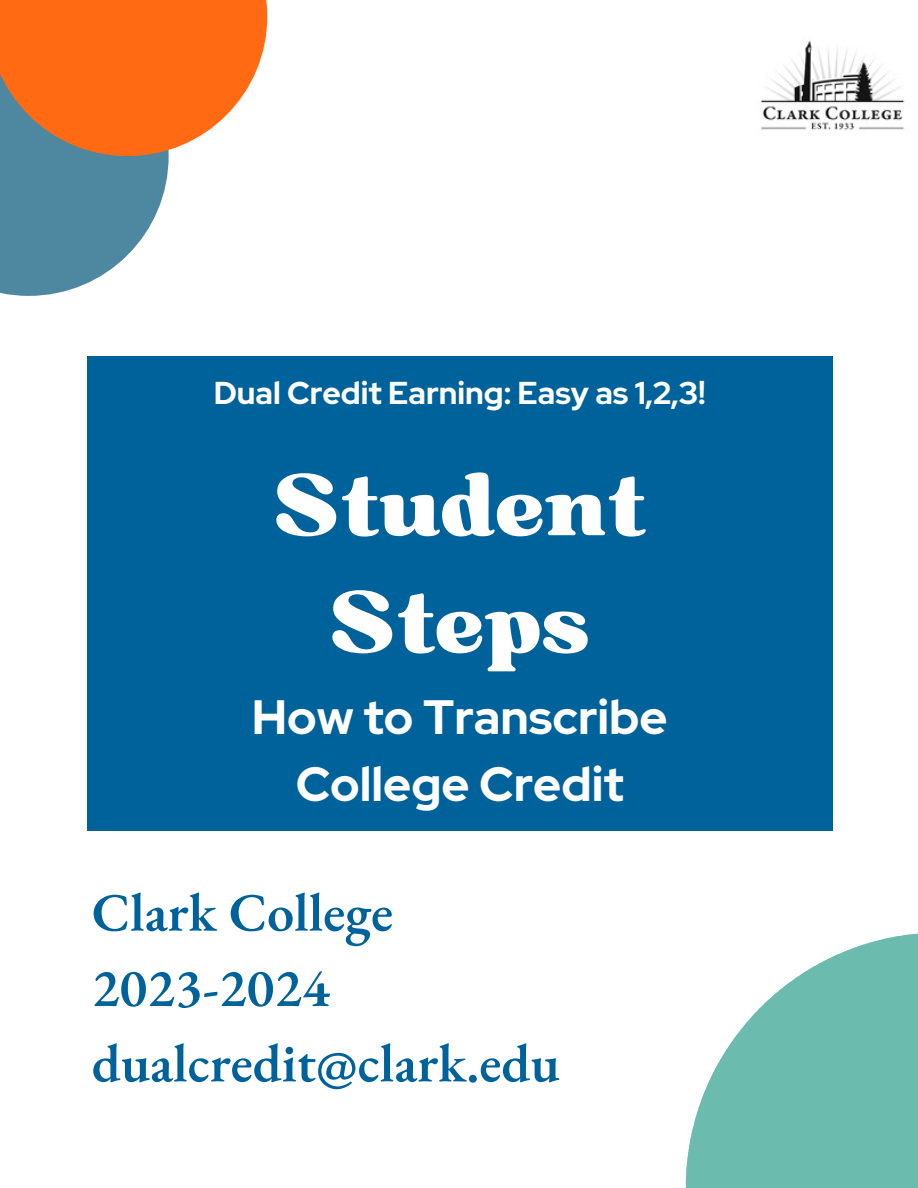
<style>
.page{position:relative;width:918px;height:1188px;background:#fff}
.page>*{position:absolute;margin:0;border:0;box-sizing:border-box;transform-origin:0 0}
.t1{font:84px/117px "Bugaki";color:#fff;text-align:center}
.t2{font:600 54px/75.3px "EB Garamond";color:#00629b}
.t3{font:700 48px/66.3px "Red Hat Display";color:#fff;text-align:center}
.t4{font:700 31.5px "Red Hat Display";color:#fff}
</style>
<div class="page">
<div style="left:87px;top:356px;width:746px;height:475px;background:#00629b"></div>
<svg style="left:686px;top:933px;width:232px;height:255px;fill:#6bbbae"></svg>
<svg style="left:0;top:156px;width:169px;height:140px;fill:#4e87a0"></svg>
<svg style="left:0;top:0;width:267px;height:156px;background:#f27a34"></svg>
<img style="left:760px;top:40px;width:145px;height:91px">
<p class="t4" style="left:214px;top:372px;width:494px">Dual Credit Earning: Easy as 1,2,3!</p>
<p class="t1" style="left:273px;top:450px;width:375px">Student<br>Steps</p>
<p class="t3" style="left:252px;top:684px;width:417px">How to Transcribe<br>College Credit</p>
<h1 class="t2" style="left:92px;top:874px;width:469px">Clark College<br>2023-2024 dualcredit@clark.edu</h1>
</div>
